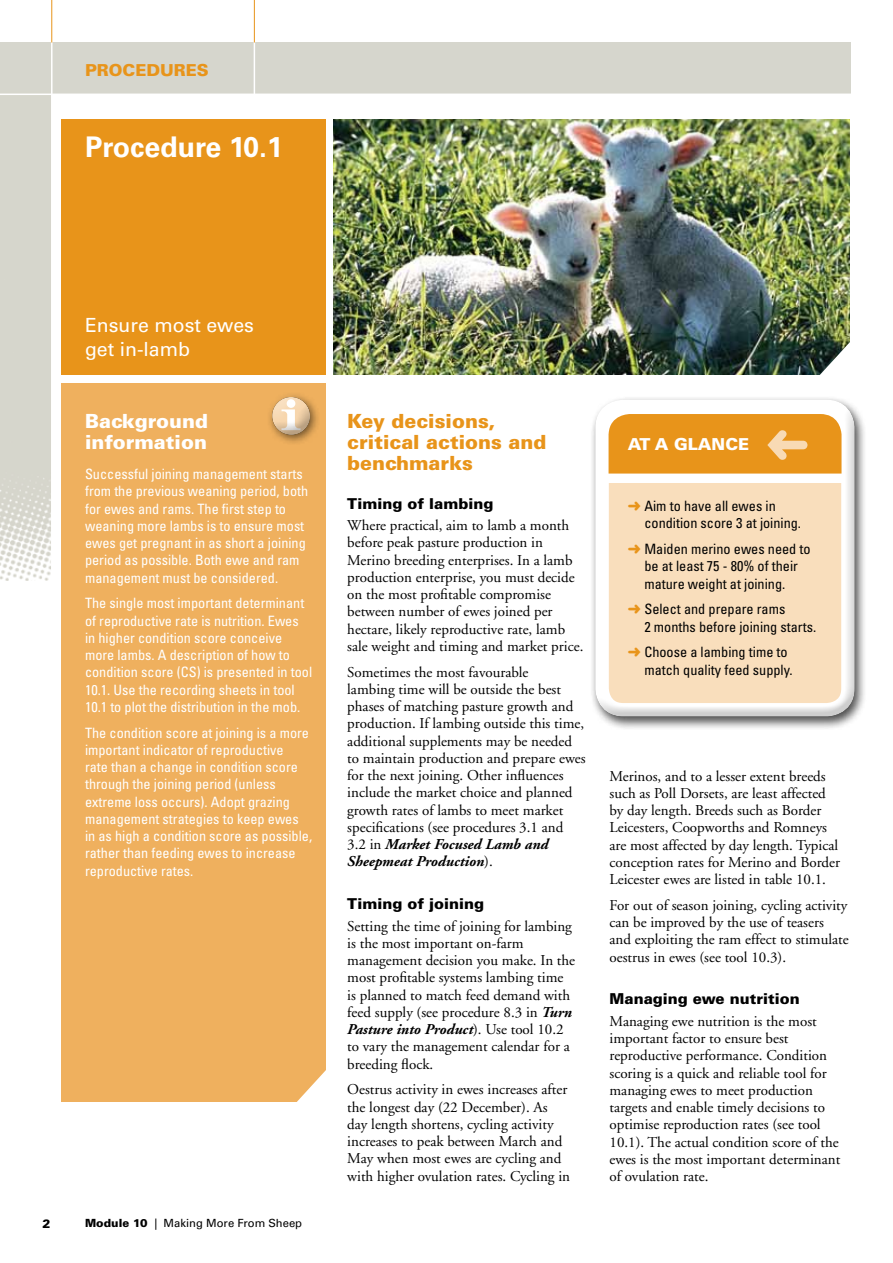
<style>
.page{position:relative;width:893px;height:1263px;background:#fff}
.page>*{position:absolute;margin:0;border:0;box-sizing:border-box;transform-origin:0 0}
.t1{font:700 28.5px "Univers";color:#fff}
.t2{font:900 19.5px/21px "Univers";color:#e8941a}
.t3{font:19.5px/24px "Univers";color:#fff}
.t4{font:900 19.5px/21px "Univers";color:#fff}
.t5{font:900 16.5px "Univers";color:#e8941a}
.t6{font:900 16.5px "Univers";color:#fff}
.t7{font:15px/17.2px "Adobe Garamond";color:#000}
.t8{font:900 15px "Univers";color:#000}
.t9{font:condensed 14.25px/17.2px "Univers";color:#fff}
.t10{font:condensed 14.25px/17.2px "Univers";color:#000}
.t11{font:900 12px "Univers";color:#000}
.t12{font:11.25px "Univers";color:#000}
.s1{font-weight:900}
.s2{font-weight:700;font-style:italic}
.s3{color:#e8941a}
</style>
<div class="page">
<div style="left:0;top:43px;width:850px;height:51px;background:#d6d6cd"></div>
<img style="left:0;top:93px;width:51px;height:487px">
<hr style="left:254px;top:42px;width:1px;height:54px;background:#fff">
<hr style="left:51px;top:39px;width:2px;height:538px;background:#fff">
<hr style="left:51px;top:0;width:1px;height:43px;background:#e8941a">
<hr style="left:254px;top:0;width:1px;height:43px;background:#e8941a">
<hr style="left:0;top:94px;width:857px;height:1px;background:#fff">
<div style="left:61px;top:383px;width:264px;height:719px;background:#efb05e"></div>
<div style="left:61px;top:119px;width:264px;height:255px;background:#e8941a"></div>
<img style="left:334px;top:119px;width:516px;height:255px">
<svg style="left:816px;top:335px;width:34px;height:40px"></svg>
<svg style="left:297px;top:1065px;width:29px;height:37px"></svg>
<div style="left:589px;top:396px;width:278px;height:335px;background:#000;opacity:.7"></div>
<div style="left:595px;top:399px;width:261px;height:301px;background:#fff"></div>
<div style="left:595px;top:407px;width:261px;height:310px;background:#000;opacity:.2"></div>
<div style="left:608px;top:412px;width:233px;height:71px;background:#fff"></div>
<svg style="left:609px;top:414px;width:232px;height:60px;background:#e99824"></svg>
<div style="left:260px;top:381px;width:62px;height:54px;background:#fff;opacity:.3"></div>
<div style="left:265px;top:401px;width:65px;height:55px;background:#000;opacity:.25"></div>
<p class="t5" style="left:85px;top:60px;width:125px">PROCEDURES</p>
<h1 class="t1" style="left:85px;top:131px;width:199px">Procedure 10.1</h1>
<h2 class="t3" style="left:85px;top:313px;width:171px">Ensure most ewes get in-lamb</h2>
<h2 class="t4" style="left:85px;top:410px;width:125px">Background information</h2>
<p class="t9" style="left:85px;top:465px;width:225px">Successful joining management starts from the previous weaning period, both for ewes and rams. The first step to weaning more lambs is to ensure most ewes get pregnant in as short a joining period as possible. Both ewe and ram management must be considered.</p>
<p class="t9" style="left:85px;top:594px;width:229px">The single most important determinant of reproductive rate is nutrition. Ewes in higher condition score conceive more lambs. A description of how to condition score (CS) is presented in tool 10.1. Use the recording sheets in tool 10.1 to plot the distribution in the mob.</p>
<p class="t9" style="left:85px;top:724px;width:229px">The condition score at joining is a more important indicator of reproductive<br>rate than a change in condition score through the joining period (unless extreme loss occurs). Adopt grazing management strategies to keep ewes in as high a condition score as possible, rather than feeding ewes to increase reproductive rates.</p>
<p class="t11" style="left:43px;top:1216px;width:10px">2</p>
<p class="t12" style="left:85px;top:1217px;width:219px"><span class="s1">Module 10</span> | Making More From Sheep</p>
<h2 class="t2" style="left:347px;top:410px;width:201px">Key decisions, critical actions and benchmarks</h2>
<p class="t8" style="left:347px;top:494px;width:148px">Timing of lambing</p>
<p class="t7" style="left:347px;top:517px;width:238px">Where practical, aim to lamb a month before peak pasture production in Merino breeding enterprises. In a lamb production enterprise, you must decide on the most profitable compromise between number of ewes joined per hectare, likely reproductive rate, lamb sale weight and timing and market price.</p>
<p class="t7" style="left:347px;top:664px;width:240px">Sometimes the most favourable<br>lambing time will be outside the best phases of matching pasture growth and production. If lambing outside this time, additional supplements may be needed to maintain production and prepare ewes for the next joining. Other influences include the market choice and planned growth rates of lambs to meet market specifications (see procedures 3.1 and 3.2 in <span class="s2">Market Focused Lamb and Sheepmeat Production</span>).</p>
<p class="t8" style="left:347px;top:894px;width:138px">Timing of joining</p>
<p class="t7" style="left:347px;top:918px;width:229px">Setting the time of joining for lambing is the most important on-farm management decision you make. In the most profitable systems lambing time is planned to match feed demand with feed supply (see procedure 8.3 in <span class="s2">Turn Pasture into Product</span>). Use tool 10.2 to vary the management calendar for a breeding flock.</p>
<p class="t7" style="left:347px;top:1081px;width:224px">Oestrus activity in ewes increases after the longest day (22 December). As day length shortens, cycling activity increases to peak between March and May when most ewes are cycling and with higher ovulation rates. Cycling in</p>
<p class="t6" style="left:628px;top:434px;width:123px">AT A GLANCE</p>
<p class="t10" style="left:644px;top:497px;width:158px;text-indent:-17px"><span class="s3">➜</span> Aim to have all ewes in condition score 3 at joining.</p>
<p class="t10" style="left:644px;top:540px;width:168px;text-indent:-17px"><span class="s3">➜</span> Maiden merino ewes need to be at least 75 - 80% of their mature weight at joining.</p>
<p class="t10" style="left:644px;top:600px;width:173px;text-indent:-17px"><span class="s3">➜</span> Select and prepare rams<br>2 months before joining starts.</p>
<p class="t10" style="left:644px;top:643px;width:150px;text-indent:-17px"><span class="s3">➜</span> Choose a lambing time to match quality feed supply.</p>
<p class="t7" style="left:609px;top:768px;width:232px">Merinos, and to a lesser extent breeds such as Poll Dorsets, are least affected by day length. Breeds such as Border Leicesters, Coopworths and Romneys are most affected by day length. Typical conception rates for Merino and Border Leicester ewes are listed in table 10.1.</p>
<p class="t7" style="left:609px;top:897px;width:241px">For out of season joining, cycling activity can be improved by the use of teasers and exploiting the ram effect to stimulate oestrus in ewes (see tool 10.3).</p>
<p class="t8" style="left:609px;top:990px;width:192px">Managing ewe nutrition</p>
<p class="t7" style="left:609px;top:1013px;width:232px">Managing ewe nutrition is the most important factor to ensure best reproductive performance. Condition scoring is a quick and reliable tool for managing ewes to meet production targets and enable timely decisions to optimise reproduction rates (see tool 10.1). The actual condition score of the ewes is the most important determinant of ovulation rate.</p>
</div>
